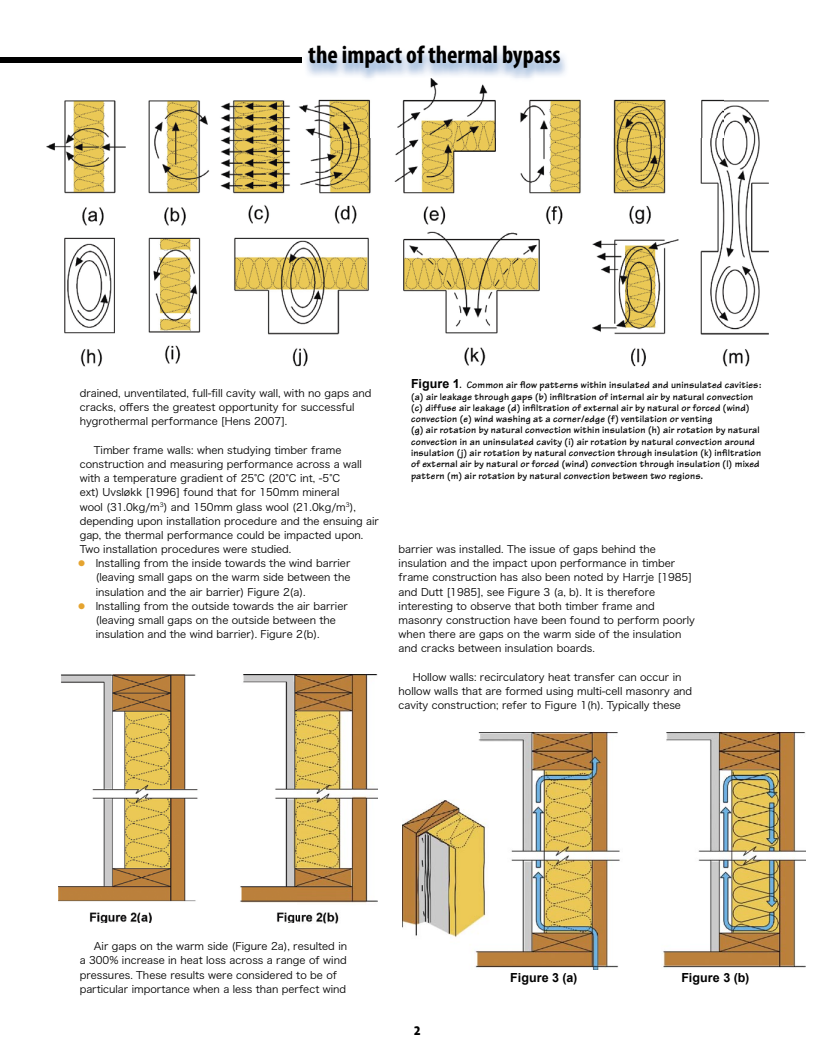
<style>
.page{position:relative;width:815px;height:1053px;background:#fff}
.page>*{position:absolute;margin:0;border:0;box-sizing:border-box;transform-origin:0 0}
.t1{font:700 condensed 25px "Myriad Pro";color:#000}
.t2{font:700 condensed 17.5px "Myriad Pro";color:#000}
.t3{font:700 12.5px "Arial";letter-spacing:.01em;color:#000}
.t4{font:10.25px/14.1px "Hira Kaku Pro W3";color:#000}
.t5{font:700 10px/11.2px "Tekton";letter-spacing:.02em;color:#000}
.s1{color:#e5a430}
.s2{font-family:"Arial";font-size:12.5px}
</style>
<div class="page">
<img style="left:46px;top:99px;width:723px;height:267px">
<div style="left:0;top:58px;width:301px;height:5px;background:#000"></div>
<img style="left:59px;top:674px;width:319px;height:249px">
<img style="left:402px;top:732px;width:404px;height:237px">
<img style="left:303px;top:51px;width:420px;height:87px">
<h1 class="t1" style="left:308px;top:39px;width:254px">the impact of thermal bypass</h1>
<p class="t4" style="left:80px;top:385px;width:293px">drained, unventilated, full-fill cavity wall, with no gaps and cracks, offers the greatest opportunity for successful hygrothermal performance [Hens 2007].</p>
<p class="t4" style="left:80px;top:442px;width:301px;text-indent:14px">Timber frame walls: when studying timber frame construction and measuring performance across a wall with a temperature gradient of 25°C (20°C int, -5°C<br>ext) Uvsløkk [1996] found that for 150mm mineral<br>wool (31.0kg/m<sup>3</sup>) and 150mm glass wool (21.0kg/m<sup>3</sup>), depending upon installation procedure and the ensuing air gap, the thermal performance could be impacted upon.<br>Two installation procedures were studied.</p>
<p class="t4" style="left:96px;top:555px;width:256px;text-align:justify;text-indent:-18px"><span class="s1">●</span> Installing from the inside towards the wind barrier (leaving small gaps on the warm side between the insulation and the air barrier) Figure 2(a).</p>
<p class="t4" style="left:96px;top:598px;width:254px;text-indent:-18px"><span class="s1">●</span> Installing from the outside towards the air barrier (leaving small gaps on the outside between the insulation and the wind barrier). Figure 2(b).</p>
<p class="t5" style="left:411px;top:379px;width:352px"><span class="s2">Figure 1</span>. Common air flow patterns within insulated and uninsulated cavities: (a) air leakage through gaps (b) infiltration of internal air by natural convection (c) diffuse air leakage (d) infiltration of external air by natural or forced (wind) convection (e) wind washing at a corner/edge (f) ventilation or venting<br>(g) air rotation by natural convection within insulation (h) air rotation by natural convection in an uninsulated cavity (i) air rotation by natural convection around insulation (j) air rotation by natural convection through insulation (k) infiltration of external air by natural or forced (wind) convection through insulation (l) mixed pattern (m) air rotation by natural convection between two regions.</p>
<p class="t4" style="left:399px;top:541px;width:298px">barrier was installed. The issue of gaps behind the insulation and the impact upon performance in timber frame construction has also been noted by Harrje [1985] and Dutt [1985], see Figure 3 (a, b). It is therefore interesting to observe that both timber frame and masonry construction have been found to perform poorly when there are gaps on the warm side of the insulation and cracks between insulation boards.</p>
<p class="t4" style="left:399px;top:669px;width:295px;text-indent:14px">Hollow walls: recirculatory heat transfer can occur in hollow walls that are formed using multi-cell masonry and cavity construction; refer to Figure 1(h). Typically these</p>
<p class="t4" style="left:80px;top:938px;width:269px;text-indent:14px">Air gaps on the warm side (Figure 2a), resulted in a 300% increase in heat loss across a range of wind pressures. These results were considered to be of particular importance when a less than perfect wind</p>
<h2 class="t2" style="left:414px;top:1018px;width:8px">2</h2>
<p class="t3" style="left:510px;top:969px;width:69px">Figure 3 (a)</p>
<p class="t3" style="left:681px;top:969px;width:70px">Figure 3 (b)</p>
</div>
